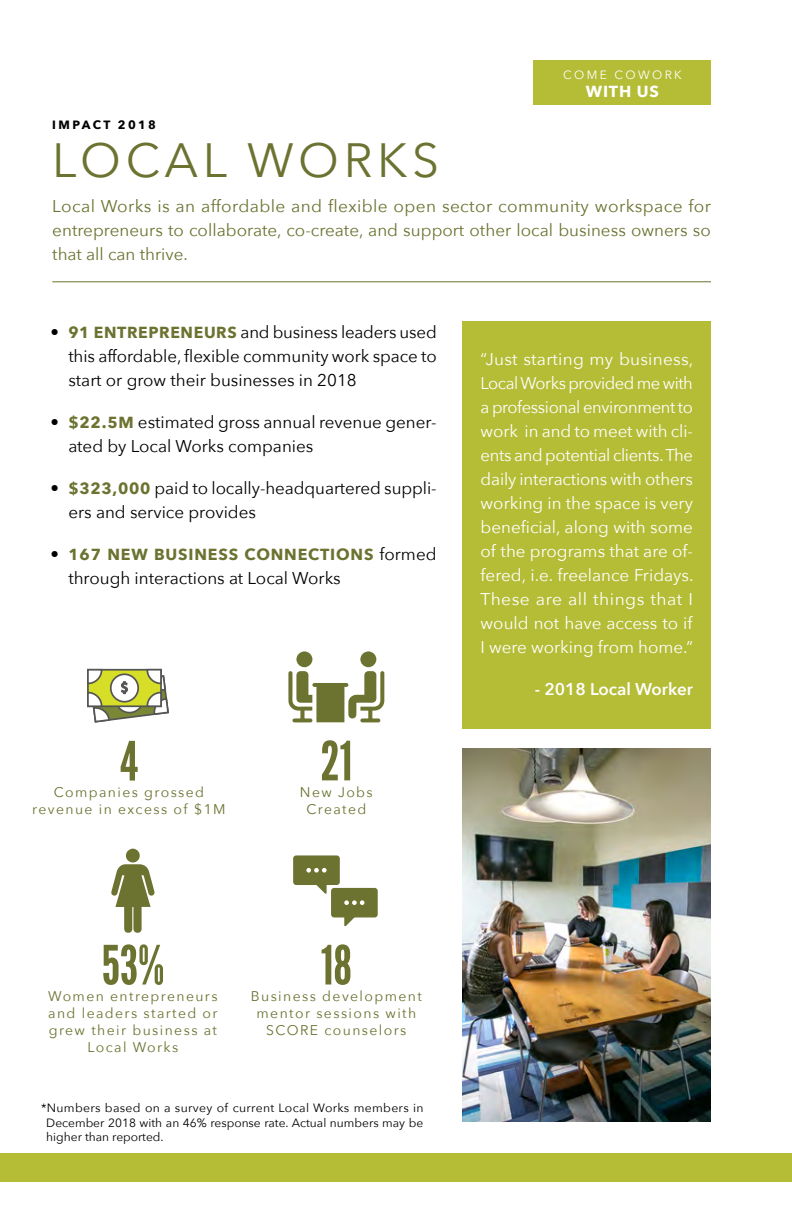
<style>
.page{position:relative;width:792px;height:1224px;background:#fff}
.page>*{position:absolute;margin:0;border:0;box-sizing:border-box;transform-origin:0 0}
.t1{font:54px "League Gothic";color:#6c7230}
.t2{font:48px "Avenir Next";letter-spacing:.1em;color:#6c7230}
.t3{font:17px/24px "Avenir Next";color:#fff;text-align:justify}
.t4{font:17px/24px "Avenir Next";color:#000}
.t5{font:17px/24px "Avenir Next";color:#6c7230;text-align:justify}
.t6{font:600 17px "Avenir Next";color:#fff}
.t7{font:700 16px "Avenir Next";letter-spacing:.05em;color:#6c7230}
.t8{font:700 16px "Avenir Next";letter-spacing:.05em;color:#fff}
.t9{font:14px/16.8px "Avenir Next";letter-spacing:.1em;color:#6c7230;text-align:center}
.t10{font:12px/14.4px "Avenir Next";color:#000;text-align:justify}
.t11{font:700 12px "Avenir Next";letter-spacing:.2em;color:#000}
.t12{font:12px "Avenir Next";letter-spacing:.2em;color:#fff}
.s1{font-weight:700;font-size:16px;color:#6c7230}
.s2{font-weight:400;font-size:17px;color:#000}
</style>
<div class="page">
<div style="left:463px;top:321px;width:248px;height:365px;background:#b5bc35"></div>
<div style="left:463px;top:651px;width:248px;height:77px;background:#b5bc35"></div>
<img style="left:463px;top:749px;width:248px;height:373px">
<hr style="left:52px;top:281px;width:659px;height:1px;background:#6c7230">
<svg style="left:87px;top:669px;width:82px;height:54px"></svg>
<svg style="left:316px;top:885px;width:11px;height:9px"></svg>
<div style="left:293px;top:855px;width:47px;height:30px;background:#6c7230;border-radius:3px"></div>
<svg style="left:306px;top:868px;width:21px;height:5px"></svg>
<svg style="left:344px;top:917px;width:14px;height:9px"></svg>
<div style="left:331px;top:888px;width:47px;height:29px;background:#6c7230;border-radius:3px"></div>
<svg style="left:344px;top:900px;width:21px;height:5px"></svg>
<svg style="left:111px;top:849px;width:44px;height:84px"></svg>
<svg style="left:288px;top:671px;width:96px;height:51px"></svg>
<div style="left:296px;top:651px;width:16px;height:16px;background:#6c7230;border-radius:50%"></div>
<div style="left:360px;top:651px;width:16px;height:16px;background:#6c7230;border-radius:50%"></div>
<div style="left:534px;top:60px;width:177px;height:45px;background:#b5bc35"></div>
<div style="left:0;top:1153px;width:792px;height:29px;background:#b5bc35"></div>
<p class="t11" style="left:52px;top:114px;width:105px">IMPACT 2018</p>
<h2 class="t2" style="left:52px;top:120px;width:389px">LOCAL WORKS</h2>
<p class="t12" style="left:563px;top:64px;width:120px">COME COWORK</p>
<p class="t8" style="left:586px;top:77px;width:75px">WITH US</p>
<p class="t5" style="left:52px;top:193px;width:660px">Local Works is an affordable and flexible open sector community workspace for entrepreneurs to collaborate, co-create, and support other local business owners so that all can thrive.</p>
<p class="t4" style="left:68px;top:320px;width:370px;text-align:justify;text-indent:-18px">• <span class="s1">91 ENTREPRENEURS</span> and business leaders used this affordable, flexible community work space to start or grow their businesses in 2018</p>
<p class="t4" style="left:68px;top:410px;width:370px;text-indent:-18px">• <span class="s1">$22.5M</span> estimated gross annual revenue gener&shy;ated by Local Works companies</p>
<p class="t4" style="left:68px;top:476px;width:370px;text-indent:-18px">• <span class="s1">$323,000</span> paid to locally-headquartered suppli&shy;ers and service provides</p>
<p class="t7" style="left:50px;top:541px;width:388px"><span class="s2">•</span> 167 NEW BUSINESS CONNECTIONS <span class="s2">formed</span></p>
<p class="t4" style="left:68px;top:566px;width:274px">through interactions at Local Works</p>
<h1 class="t1" style="left:120px;top:729px;width:20px">4</h1>
<p class="t9" style="left:32px;top:783px;width:195px">Companies grossed revenue in excess of $1M</p>
<h1 class="t1" style="left:320px;top:729px;width:33px">21</h1>
<p class="t9" style="left:300px;top:783px;width:74px">New Jobs<br>Created</p>
<p class="t3" style="left:481px;top:346px;width:214px">“Just starting my business, Local Works provided me with a professional environment to work in and to meet with cli&shy;ents and potential clients. The daily interactions with others working in the space is very beneficial, along with some of the programs that are of&shy;fered, i.e. freelance Fridays.<br>These are all things that I would not have access to if I were working from home.”</p>
<p class="t6" style="left:535px;top:674px;width:160px">- 2018 Local Worker</p>
<h1 class="t1" style="left:101px;top:933px;width:65px">53%</h1>
<p class="t9" style="left:48px;top:987px;width:171px">Women entrepreneurs and leaders started or grew their business at<br>Local Works</p>
<h1 class="t1" style="left:321px;top:933px;width:32px">18</h1>
<p class="t9" style="left:251px;top:987px;width:173px">Business development mentor sessions with<br>SCORE counselors</p>
<p class="t10" style="left:46px;top:1100px;width:379px;text-indent:-5px">*Numbers based on a survey of current Local Works members in December 2018 with an 46% response rate. Actual numbers may be higher than reported.</p>
</div>
